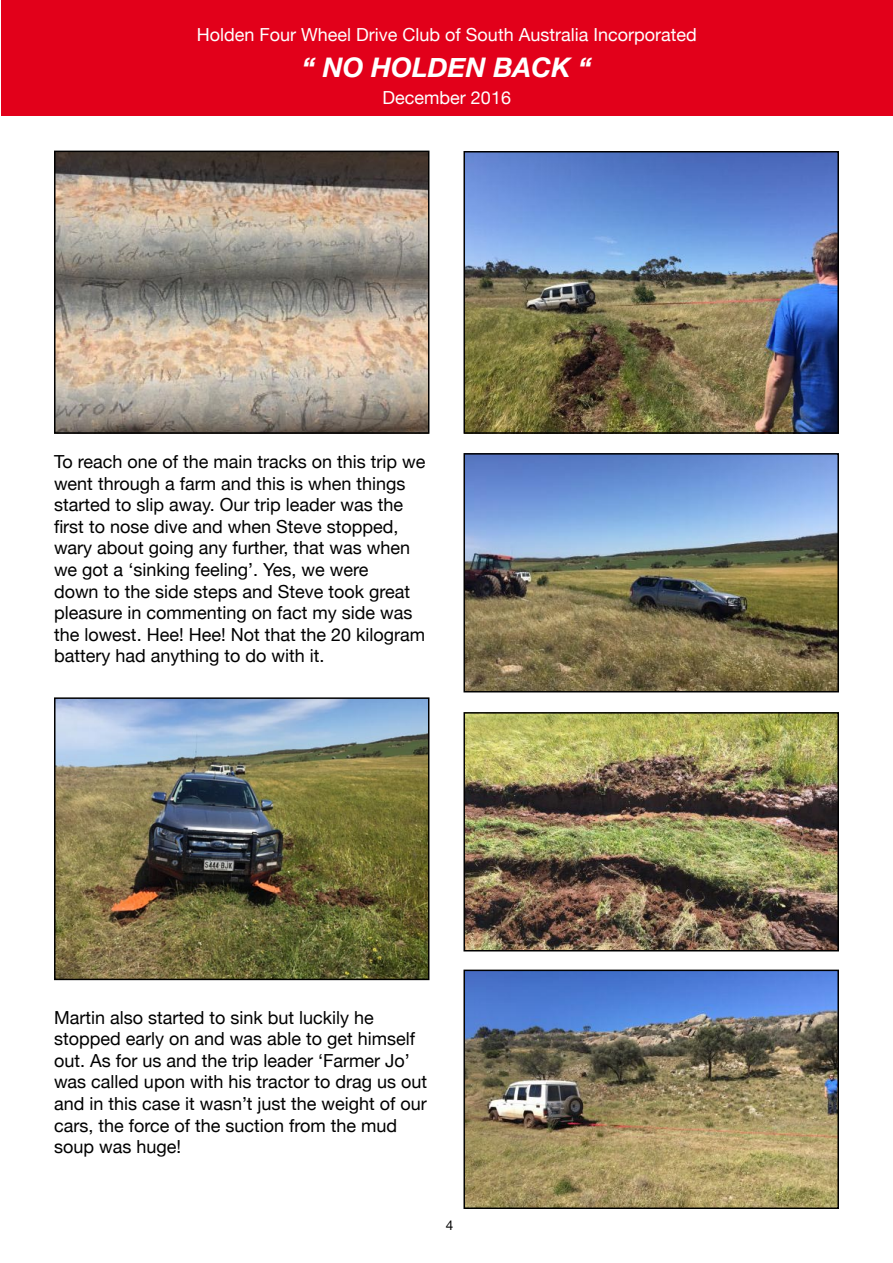
<style>
.page{position:relative;width:893px;height:1263px;background:#fff}
.page>*{position:absolute;margin:0;border:0;box-sizing:border-box;transform-origin:0 0}
.t1{font:italic 700 27px "Helvetica Neue";color:#fff}
.t2{font:18px/21.6px "Helvetica Neue";color:#000}
.t3{font:18px "Helvetica Neue";color:#fff}
.t4{font:13.5px "Helvetica Neue";color:#000}
</style>
<div class="page">
<div style="left:1px;top:0;width:892px;height:116px;background:#e2001a"></div>
<img style="left:57px;top:154px;width:369px;height:277px">
<div style="left:54px;top:151px;width:375px;height:283px;border:2px solid #000"></div>
<img style="left:466px;top:154px;width:370px;height:277px">
<div style="left:463px;top:151px;width:376px;height:283px;border:2px solid #000"></div>
<img style="left:57px;top:700px;width:369px;height:277px">
<div style="left:54px;top:697px;width:375px;height:283px;border:2px solid #000"></div>
<img style="left:466px;top:715px;width:370px;height:233px">
<div style="left:463px;top:712px;width:376px;height:239px;border:2px solid #000"></div>
<img style="left:466px;top:972px;width:370px;height:234px">
<div style="left:463px;top:969px;width:376px;height:240px;border:2px solid #000"></div>
<img style="left:466px;top:456px;width:370px;height:233px">
<div style="left:463px;top:453px;width:376px;height:239px;border:2px solid #000"></div>
<p class="t3" style="left:197px;top:24px;width:501px">Holden Four Wheel Drive Club of South Australia Incorporated</p>
<h1 class="t1" style="left:302px;top:51px;width:291px">“ NO HOLDEN BACK “</h1>
<p class="t3" style="left:383px;top:87px;width:130px">December 2016</p>
<p class="t2" style="left:54px;top:450px;width:373px">To reach one of the main tracks on this trip we went through a farm and this is when things started to slip away. Our trip leader was the first to nose dive and when Steve stopped, wary about going any further, that was when we got a ‘sinking feeling’. Yes, we were<br>down to the side steps and Steve took great pleasure in commenting on fact my side was the lowest. Hee! Hee! Not that the 20 kilogram battery had anything to do with it.</p>
<p class="t2" style="left:54px;top:1006px;width:375px">Martin also started to sink but luckily he stopped early on and was able to get himself out. As for us and the trip leader ‘Farmer Jo’ was called upon with his tractor to drag us out and in this case it wasn’t just the weight of our cars, the force of the suction from the mud soup was huge!</p>
<p class="t4" style="left:446px;top:1217px;width:9px">4</p>
</div>
